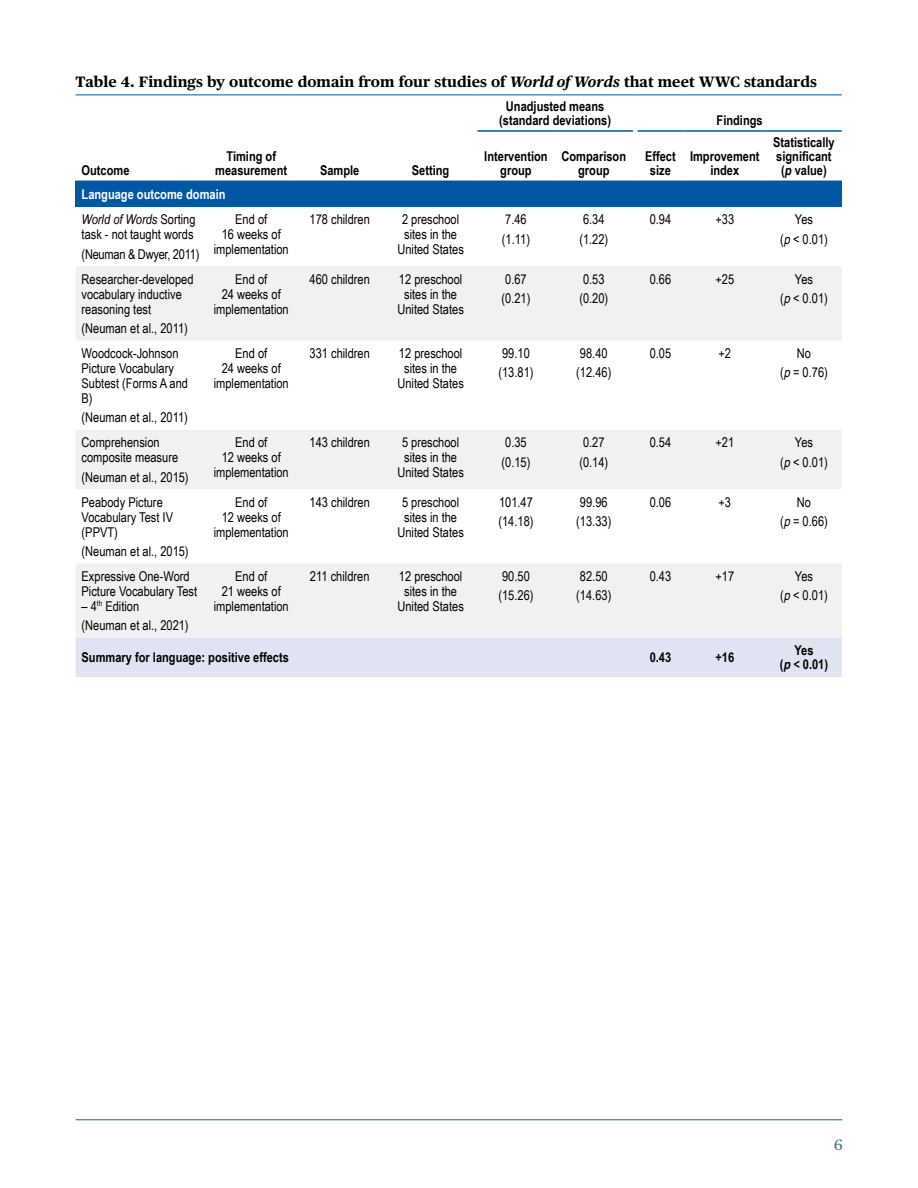
<style>
.page{position:relative;width:918px;height:1188px;background:#fff}
.page>*{position:absolute;margin:0;border:0;box-sizing:border-box;transform-origin:0 0}
.Table_Title{font:700 15px "Publico Text";color:#000}
.t1{font:15px "Publico Text";color:#466f85}
.Table_Text_centered{font:13.5px/15px "Arial Narrow";color:#000;text-align:center}
.Table_Text{font:13.5px/15px "Arial Narrow";color:#000}
.Table_Text_bold{font:700 13.5px/14.2px "Arial Narrow";color:#000;text-align:center}
.Table_Text_bold-2{font:700 13.5px "Arial Narrow";color:#fff}
.Table_Text-2{font:13.5px "Arial Narrow";letter-spacing:-.02em;color:#000}
.Table_Text_bold_centered{font:700 13.5px/14.2px "Arial Narrow";color:#000;text-align:center}
.s1{font-style:italic}
</style>
<div class="page">
<hr style="left:76px;top:1119px;width:766px;height:1px;background:#466f85">
<div style="left:76px;top:181px;width:766px;height:26px;background:#0058a4"></div>
<svg style="left:76px;top:266px;width:766px;height:372px;fill:#f1f1f2"></svg>
<div style="left:76px;top:638px;width:766px;height:39px;background:#dfe3f2"></div>
<hr style="left:477px;top:130px;width:78px;height:2px;background:#0058a4">
<hr style="left:555px;top:130px;width:78px;height:2px;background:#0058a4">
<hr style="left:638px;top:130px;width:45px;height:2px;background:#0058a4">
<hr style="left:683px;top:130px;width:83px;height:2px;background:#0058a4">
<hr style="left:766px;top:130px;width:76px;height:2px;background:#0058a4">
<hr style="left:76px;top:94px;width:131px;height:1px;background:#0058a4">
<hr style="left:207px;top:94px;width:89px;height:1px;background:#0058a4">
<hr style="left:296px;top:94px;width:88px;height:1px;background:#0058a4">
<hr style="left:384px;top:94px;width:93px;height:1px;background:#0058a4">
<hr style="left:477px;top:94px;width:78px;height:1px;background:#0058a4">
<hr style="left:555px;top:94px;width:78px;height:1px;background:#0058a4">
<hr style="left:638px;top:94px;width:45px;height:1px;background:#0058a4">
<hr style="left:683px;top:94px;width:83px;height:1px;background:#0058a4">
<hr style="left:766px;top:94px;width:76px;height:1px;background:#0058a4">
<p class="Table_Title" style="left:76px;top:70px;width:743px">Table 4. Findings by outcome domain from four studies of <span class="s1">World of Words</span> that meet WWC standards</p>
<p class="Table_Text_bold" style="left:499px;top:98px;width:113px">Unadjusted means (standard deviations)</p>
<p class="Table_Text_bold" style="left:717px;top:112px;width:48px">Findings</p>
<p class="Table_Text_bold" style="left:82px;top:163px;width:49px">Outcome</p>
<p class="Table_Text_bold" style="left:215px;top:148px;width:73px">Timing of measurement</p>
<p class="Table_Text_bold" style="left:320px;top:163px;width:41px">Sample</p>
<p class="Table_Text_bold" style="left:412px;top:163px;width:39px">Setting</p>
<p class="Table_Text_bold" style="left:484px;top:148px;width:65px">Intervention group</p>
<p class="Table_Text_bold" style="left:562px;top:148px;width:66px">Comparison group</p>
<p class="Table_Text_bold" style="left:645px;top:148px;width:32px">Effect size</p>
<p class="Table_Text_bold" style="left:690px;top:148px;width:71px">Improvement index</p>
<p class="Table_Text_bold" style="left:773px;top:134px;width:63px">Statistically significant (<span class="s1">p</span> value)</p>
<p class="Table_Text_bold-2" style="left:82px;top:184px;width:145px">Language outcome domain</p>
<p class="Table_Text" style="left:82px;top:211px;width:115px"><span class="s1">World of Words</span> Sorting task - not taught words</p>
<p class="Table_Text-2" style="left:82px;top:244px;width:119px">(Neuman &amp; Dwyer, 2011)</p>
<p class="Table_Text_centered" style="left:214px;top:211px;width:77px">End of<br>16 weeks of implementation</p>
<p class="Table_Text_centered" style="left:310px;top:211px;width:62px">178 children</p>
<p class="Table_Text_centered" style="left:397px;top:211px;width:68px">2 preschool sites in the<br>United States</p>
<p class="Table_Text_centered" style="left:505px;top:211px;width:23px">7.46</p>
<p class="Table_Text_centered" style="left:502px;top:231px;width:30px">(1.11)</p>
<p class="Table_Text" style="left:82px;top:271px;width:113px">Researcher-developed vocabulary inductive reasoning test</p>
<p class="Table_Text" style="left:82px;top:320px;width:108px">(Neuman et al., 2011)</p>
<p class="Table_Text" style="left:82px;top:345px;width:108px">Woodcock-Johnson<br>Picture Vocabulary<br>Subtest (Forms A and<br>B)</p>
<p class="Table_Text" style="left:82px;top:410px;width:108px">(Neuman et al., 2011)</p>
<p class="Table_Text" style="left:82px;top:434px;width:98px">Comprehension composite measure</p>
<p class="Table_Text" style="left:82px;top:469px;width:109px">(Neuman et al., 2015)</p>
<p class="Table_Text" style="left:82px;top:494px;width:93px">Peabody Picture<br>Vocabulary Test IV (PPVT)</p>
<p class="Table_Text" style="left:82px;top:543px;width:109px">(Neuman et al., 2015)</p>
<p class="Table_Text" style="left:82px;top:568px;width:117px">Expressive One-Word<br>Picture Vocabulary Test</p>
<p class="Table_Text" style="left:82px;top:598px;width:59px">– 4<sup>th</sup> Edition</p>
<p class="Table_Text" style="left:82px;top:618px;width:109px">(Neuman et al., 2021)</p>
<p class="Table_Text_centered" style="left:214px;top:271px;width:77px">End of<br>24 weeks of implementation</p>
<p class="Table_Text_centered" style="left:310px;top:271px;width:62px">460 children</p>
<p class="Table_Text_centered" style="left:397px;top:271px;width:68px">12 preschool sites in the<br>United States</p>
<p class="Table_Text_centered" style="left:505px;top:271px;width:23px">0.67</p>
<p class="Table_Text_centered" style="left:502px;top:290px;width:30px">(0.21)</p>
<p class="Table_Text_centered" style="left:214px;top:345px;width:77px">End of<br>24 weeks of implementation</p>
<p class="Table_Text_centered" style="left:310px;top:345px;width:62px">331 children</p>
<p class="Table_Text_centered" style="left:397px;top:345px;width:68px">12 preschool sites in the<br>United States</p>
<p class="Table_Text_centered" style="left:502px;top:345px;width:29px">99.10</p>
<p class="Table_Text_centered" style="left:498px;top:365px;width:37px">(13.81)</p>
<p class="Table_Text_centered" style="left:214px;top:434px;width:77px">End of<br>12 weeks of implementation</p>
<p class="Table_Text_centered" style="left:310px;top:434px;width:62px">143 children</p>
<p class="Table_Text_centered" style="left:397px;top:434px;width:68px">5 preschool sites in the<br>United States</p>
<p class="Table_Text_centered" style="left:505px;top:434px;width:23px">0.35</p>
<p class="Table_Text_centered" style="left:502px;top:454px;width:30px">(0.15)</p>
<p class="Table_Text_centered" style="left:214px;top:494px;width:77px">End of<br>12 weeks of implementation</p>
<p class="Table_Text_centered" style="left:310px;top:494px;width:62px">143 children</p>
<p class="Table_Text_centered" style="left:397px;top:494px;width:68px">5 preschool sites in the<br>United States</p>
<p class="Table_Text_centered" style="left:499px;top:494px;width:35px">101.47</p>
<p class="Table_Text_centered" style="left:498px;top:513px;width:37px">(14.18)</p>
<p class="Table_Text_centered" style="left:214px;top:568px;width:77px">End of<br>21 weeks of implementation</p>
<p class="Table_Text_centered" style="left:310px;top:568px;width:61px">211 children</p>
<p class="Table_Text_centered" style="left:397px;top:568px;width:68px">12 preschool sites in the<br>United States</p>
<p class="Table_Text_centered" style="left:502px;top:568px;width:29px">90.50</p>
<p class="Table_Text_centered" style="left:498px;top:588px;width:37px">(15.26)</p>
<p class="Table_Text_centered" style="left:583px;top:211px;width:23px">6.34</p>
<p class="Table_Text_centered" style="left:579px;top:231px;width:30px">(1.22)</p>
<p class="Table_Text_centered" style="left:650px;top:211px;width:23px">0.94</p>
<p class="Table_Text_centered" style="left:715px;top:211px;width:20px">+33</p>
<p class="Table_Text_centered" style="left:795px;top:211px;width:20px">Yes</p>
<p class="Table_Text_centered" style="left:780px;top:231px;width:49px">(<span class="s1">p</span> &lt; 0.01)</p>
<p class="Table_Text_centered" style="left:583px;top:271px;width:23px">0.53</p>
<p class="Table_Text_centered" style="left:579px;top:290px;width:30px">(0.20)</p>
<p class="Table_Text_centered" style="left:650px;top:271px;width:23px">0.66</p>
<p class="Table_Text_centered" style="left:715px;top:271px;width:20px">+25</p>
<p class="Table_Text_centered" style="left:795px;top:271px;width:20px">Yes</p>
<p class="Table_Text_centered" style="left:780px;top:290px;width:49px">(<span class="s1">p</span> &lt; 0.01)</p>
<p class="Table_Text_centered" style="left:580px;top:345px;width:29px">98.40</p>
<p class="Table_Text_centered" style="left:576px;top:365px;width:37px">(12.46)</p>
<p class="Table_Text_centered" style="left:650px;top:345px;width:23px">0.05</p>
<p class="Table_Text_centered" style="left:718px;top:345px;width:14px">+2</p>
<p class="Table_Text_centered" style="left:797px;top:345px;width:16px">No</p>
<p class="Table_Text_centered" style="left:780px;top:365px;width:49px">(<span class="s1">p</span> = 0.76)</p>
<p class="Table_Text_centered" style="left:583px;top:434px;width:23px">0.27</p>
<p class="Table_Text_centered" style="left:579px;top:454px;width:30px">(0.14)</p>
<p class="Table_Text_centered" style="left:650px;top:434px;width:23px">0.54</p>
<p class="Table_Text_centered" style="left:715px;top:434px;width:20px">+21</p>
<p class="Table_Text_centered" style="left:795px;top:434px;width:20px">Yes</p>
<p class="Table_Text_centered" style="left:780px;top:454px;width:49px">(<span class="s1">p</span> &lt; 0.01)</p>
<p class="Table_Text_centered" style="left:580px;top:494px;width:29px">99.96</p>
<p class="Table_Text_centered" style="left:576px;top:513px;width:37px">(13.33)</p>
<p class="Table_Text_centered" style="left:650px;top:494px;width:23px">0.06</p>
<p class="Table_Text_centered" style="left:718px;top:494px;width:14px">+3</p>
<p class="Table_Text_centered" style="left:797px;top:494px;width:16px">No</p>
<p class="Table_Text_centered" style="left:780px;top:513px;width:49px">(<span class="s1">p</span> = 0.66)</p>
<p class="Table_Text_centered" style="left:580px;top:568px;width:29px">82.50</p>
<p class="Table_Text_centered" style="left:576px;top:588px;width:37px">(14.63)</p>
<p class="Table_Text_centered" style="left:650px;top:568px;width:23px">0.43</p>
<p class="Table_Text_centered" style="left:715px;top:568px;width:20px">+17</p>
<p class="Table_Text_centered" style="left:795px;top:568px;width:20px">Yes</p>
<p class="Table_Text_centered" style="left:780px;top:588px;width:49px">(<span class="s1">p</span> &lt; 0.01)</p>
<p class="Table_Text_bold" style="left:82px;top:650px;width:209px">Summary for language: positive effects</p>
<p class="Table_Text_bold_centered" style="left:650px;top:650px;width:23px">0.43</p>
<p class="Table_Text_bold_centered" style="left:715px;top:650px;width:20px">+16</p>
<p class="Table_Text_bold_centered" style="left:780px;top:643px;width:50px">Yes<br>(<span class="s1">p</span> &lt; 0.01)</p>
<p class="t1" style="left:834px;top:1133px;width:10px">6</p>
</div>
